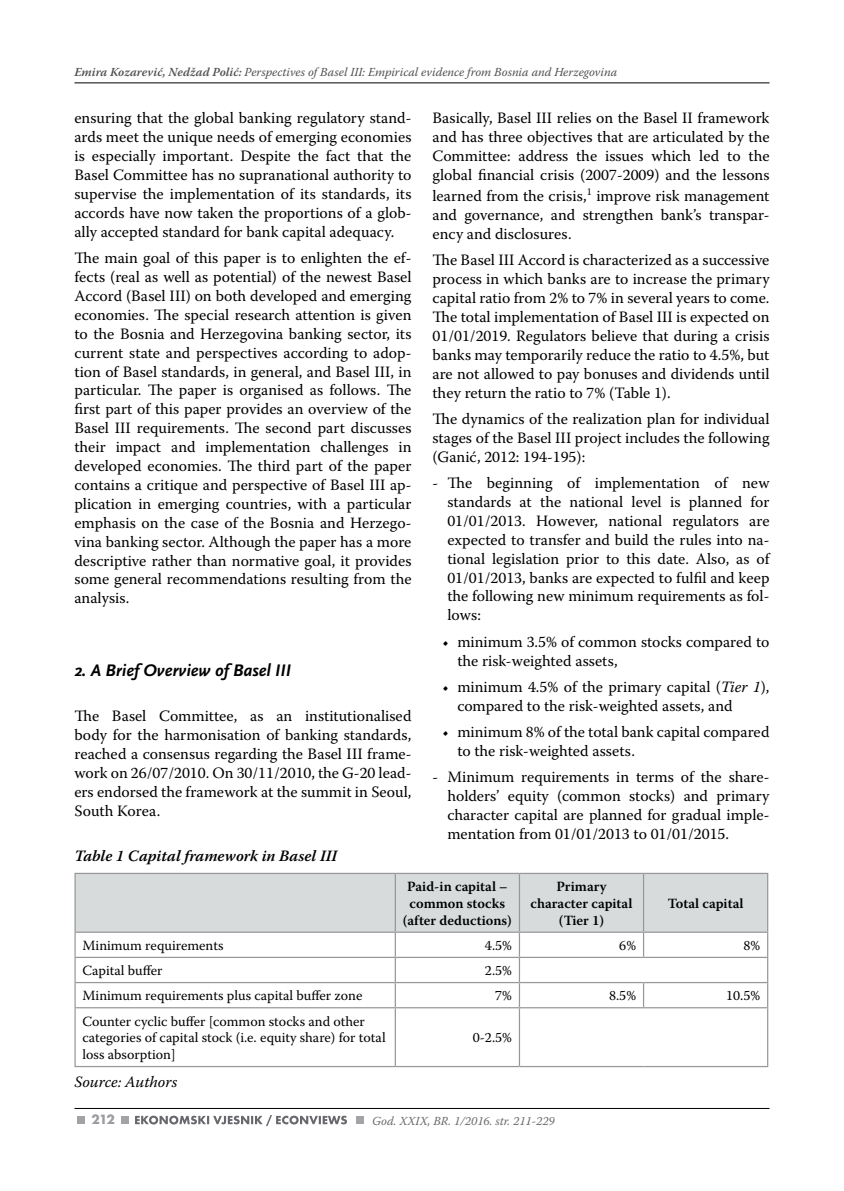
<style>
.page{position:relative;width:844px;height:1191px;background:#fff}
.page>*{position:absolute;margin:0;border:0;box-sizing:border-box;transform-origin:0 0}
.t1{font:italic 700 17.5px "Scala Sans Pro";color:#000}
.t2{font:15.75px/18.9px "Warnock Pro";color:#000;text-align:justify}
.t3{font:italic 600 15.75px "Warnock Pro";color:#000}
.t4{font:italic 15.75px "Warnock Pro";color:#000}
.t5{font:14px/16.8px "Warnock Pro";color:#000}
.t6{font:600 14px/16.8px "Warnock Pro";color:#000;text-align:center}
.t7{font:700 14px "Futura TOT";color:#9c9ca0}
.t8{font:italic 12.25px "Warnock Pro";color:#504f53}
.t9{font:italic 12.25px "Warnock Pro";color:#68676c}
.s1{font-weight:600}
.s2{font-style:italic}
</style>
<div class="page">
<hr style="left:74px;top:83px;width:695px;height:1px;background:#000">
<hr style="left:74px;top:1108px;width:695px;height:1px;background:#000">
<div style="left:121px;top:1115px;width:7px;height:8px;background:#a3a3a7"></div>
<div style="left:356px;top:1115px;width:8px;height:8px;background:#a3a3a7"></div>
<div style="left:77px;top:1115px;width:8px;height:8px;background:#a3a3a7"></div>
<svg style="left:135px;top:1115px;width:212px;height:11px"></svg>
<div style="left:76px;top:874px;width:690px;height:57px;background:#d8dbdc"></div>
<hr style="left:394px;top:874px;width:2px;height:57px;background:#98989c">
<hr style="left:518px;top:874px;width:2px;height:57px;background:#98989c">
<hr style="left:642px;top:874px;width:2px;height:57px;background:#98989c">
<hr style="left:74px;top:931px;width:321px;height:1px;background:#98989c">
<hr style="left:395px;top:931px;width:124px;height:1px;background:#98989c">
<hr style="left:394px;top:932px;width:2px;height:24px;background:#98989c">
<hr style="left:519px;top:931px;width:124px;height:1px;background:#98989c">
<hr style="left:518px;top:932px;width:2px;height:24px;background:#98989c">
<hr style="left:643px;top:931px;width:125px;height:1px;background:#98989c">
<hr style="left:642px;top:932px;width:2px;height:24px;background:#98989c">
<hr style="left:74px;top:956px;width:321px;height:2px;background:#98989c">
<hr style="left:395px;top:956px;width:124px;height:2px;background:#98989c">
<hr style="left:394px;top:958px;width:2px;height:24px;background:#98989c">
<hr style="left:519px;top:956px;width:124px;height:2px;background:#98989c">
<hr style="left:518px;top:958px;width:2px;height:24px;background:#98989c">
<hr style="left:643px;top:956px;width:125px;height:2px;background:#98989c">
<hr style="left:74px;top:982px;width:321px;height:1px;background:#98989c">
<hr style="left:395px;top:982px;width:124px;height:1px;background:#98989c">
<hr style="left:394px;top:983px;width:2px;height:24px;background:#98989c">
<hr style="left:519px;top:982px;width:124px;height:1px;background:#98989c">
<hr style="left:518px;top:983px;width:2px;height:24px;background:#98989c">
<hr style="left:643px;top:982px;width:125px;height:1px;background:#98989c">
<hr style="left:642px;top:983px;width:2px;height:24px;background:#98989c">
<hr style="left:74px;top:1007px;width:321px;height:1px;background:#98989c">
<hr style="left:395px;top:1007px;width:124px;height:1px;background:#98989c">
<hr style="left:394px;top:1008px;width:2px;height:58px;background:#98989c">
<hr style="left:519px;top:1007px;width:124px;height:1px;background:#98989c">
<hr style="left:518px;top:1008px;width:2px;height:58px;background:#98989c">
<hr style="left:643px;top:1007px;width:125px;height:1px;background:#98989c">
<hr style="left:74px;top:872px;width:321px;height:2px;background:#98989c">
<hr style="left:74px;top:874px;width:2px;height:57px;background:#98989c">
<hr style="left:395px;top:872px;width:124px;height:2px;background:#98989c">
<hr style="left:519px;top:872px;width:124px;height:2px;background:#98989c">
<hr style="left:643px;top:872px;width:125px;height:2px;background:#98989c">
<hr style="left:766px;top:874px;width:2px;height:57px;background:#98989c">
<hr style="left:74px;top:932px;width:2px;height:24px;background:#98989c">
<hr style="left:766px;top:932px;width:2px;height:24px;background:#98989c">
<hr style="left:74px;top:958px;width:2px;height:24px;background:#98989c">
<hr style="left:766px;top:958px;width:2px;height:24px;background:#98989c">
<hr style="left:74px;top:983px;width:2px;height:24px;background:#98989c">
<hr style="left:766px;top:983px;width:2px;height:24px;background:#98989c">
<hr style="left:74px;top:1008px;width:2px;height:58px;background:#98989c">
<hr style="left:766px;top:1008px;width:2px;height:58px;background:#98989c">
<hr style="left:74px;top:1066px;width:321px;height:1px;background:#98989c">
<hr style="left:395px;top:1066px;width:124px;height:1px;background:#98989c">
<hr style="left:519px;top:1066px;width:124px;height:1px;background:#98989c">
<hr style="left:643px;top:1066px;width:125px;height:1px;background:#98989c">
<p class="t8" style="left:74px;top:64px;width:544px"><span class="s1">Emira Kozarević, Nedžad Polić:</span> Perspectives of Basel III: Empirical evidence from Bosnia and Herzegovina</p>
<p class="t2" style="left:74px;top:108px;width:338px">ensuring that the global banking regulatory stand&shy;ards meet the unique needs of emerging economies is especially important. Despite the fact that the Basel Committee has no supranational authority to supervise the implementation of its standards, its accords have now taken the proportions of a glob&shy;ally accepted standard for bank capital adequacy.</p>
<p class="t2" style="left:74px;top:248px;width:338px">The main goal of this paper is to enlighten the ef&shy;fects (real as well as potential) of the newest Basel Accord (Basel III) on both developed and emerging economies. The special research attention is given to the Bosnia and Herzegovina banking sector, its current state and perspectives according to adop&shy;tion of Basel standards, in general, and Basel III, in particular. The paper is organised as follows. The first part of this paper provides an overview of the Basel III requirements. The second part discusses their impact and implementation challenges in developed economies. The third part of the paper contains a critique and perspective of Basel III ap&shy;plication in emerging countries, with a particular emphasis on the case of the Bosnia and Herzego&shy;vina banking sector. Although the paper has a more descriptive rather than normative goal, it provides some general recommendations resulting from the analysis.</p>
<p class="t1" style="left:74px;top:659px;width:218px">2. A Brief Overview of Basel III</p>
<p class="t2" style="left:74px;top:706px;width:338px">The Basel Committee, as an institutionalised body for the harmonisation of banking standards, reached a consensus regarding the Basel III frame&shy;work on 26/07/2010. On 30/11/2010, the G-20 lead&shy;ers endorsed the framework at the summit in Seoul, South Korea.</p>
<p class="t3" style="left:74px;top:846px;width:264px">Table 1 Capital framework in Basel III</p>
<p class="t2" style="left:432px;top:108px;width:338px">Basically, Basel III relies on the Basel II framework and has three objectives that are articulated by the Committee: address the issues which led to the global financial crisis (2007-2009) and the lessons</p>
<p class="t2" style="left:432px;top:186px;width:338px">learned from the crisis,<sup>1</sup> improve risk management and governance, and strengthen bank’s transpar&shy;ency and disclosures.</p>
<p class="t2" style="left:432px;top:250px;width:338px">The Basel III Accord is characterized as a successive process in which banks are to increase the primary capital ratio from 2% to 7% in several years to come.<br>The total implementation of Basel III is expected on 01/01/2019. Regulators believe that during a crisis banks may temporarily reduce the ratio to 4.5%, but are not allowed to pay bonuses and dividends until they return the ratio to 7% (Table 1).</p>
<p class="t2" style="left:432px;top:409px;width:338px">The dynamics of the realization plan for individual stages of the Basel III project includes the following (Ganić, 2012: 194-195):</p>
<p class="t2" style="left:447px;top:473px;width:323px;text-indent:-15px">- The beginning of implementation of new standards at the national level is planned for 01/01/2013. However, national regulators are expected to transfer and build the rules into na&shy;tional legislation prior to this date. Also, as of 01/01/2013, banks are expected to fulfil and keep the following new minimum requirements as fol&shy;lows:</p>
<p class="t2" style="left:457px;top:632px;width:313px;text-indent:-15px">• minimum 3.5% of common stocks compared to the risk-weighted assets,</p>
<p class="t2" style="left:457px;top:677px;width:313px;text-indent:-15px">• minimum 4.5% of the primary capital (<span class="s2">Tier 1</span>), compared to the risk-weighted assets, and</p>
<p class="t2" style="left:457px;top:722px;width:313px;text-indent:-15px">• minimum 8% of the total bank capital compared to the risk-weighted assets.</p>
<p class="t2" style="left:447px;top:767px;width:323px;text-indent:-15px">- Minimum requirements in terms of the share&shy;holders’ equity (common stocks) and primary character capital are planned for gradual imple&shy;mentation from 01/01/2013 to 01/01/2015.</p>
<p class="t6" style="left:403px;top:878px;width:110px">Paid-in capital – common stocks (after deductions)</p>
<p class="t6" style="left:530px;top:878px;width:103px">Primary character capital (Tier 1)</p>
<p class="t6" style="left:667px;top:894px;width:77px">Total capital</p>
<p class="t5" style="left:82px;top:936px;width:142px">Minimum requirements</p>
<p class="t5" style="left:485px;top:936px;width:29px">4.5%</p>
<p class="t5" style="left:619px;top:936px;width:18px">6%</p>
<p class="t5" style="left:743px;top:936px;width:18px">8%</p>
<p class="t5" style="left:82px;top:962px;width:82px">Capital buffer</p>
<p class="t5" style="left:485px;top:962px;width:29px">2.5%</p>
<p class="t5" style="left:82px;top:987px;width:281px">Minimum requirements plus capital buffer zone</p>
<p class="t5" style="left:495px;top:987px;width:18px">7%</p>
<p class="t5" style="left:609px;top:987px;width:29px">8.5%</p>
<p class="t5" style="left:726px;top:987px;width:36px">10.5%</p>
<p class="t5" style="left:82px;top:1012px;width:304px">Counter cyclic buffer [common stocks and other categories of capital stock (i.e. equity share) for total loss absorption]</p>
<p class="t5" style="left:472px;top:1029px;width:41px">0-2.5%</p>
<p class="t4" style="left:74px;top:1072px;width:104px">Source: Authors</p>
<p class="t7" style="left:91px;top:1111px;width:25px">212</p>
<p class="t9" style="left:372px;top:1113px;width:184px">God. XXIX, BR. 1/2016. str. 211-229</p>
</div>
